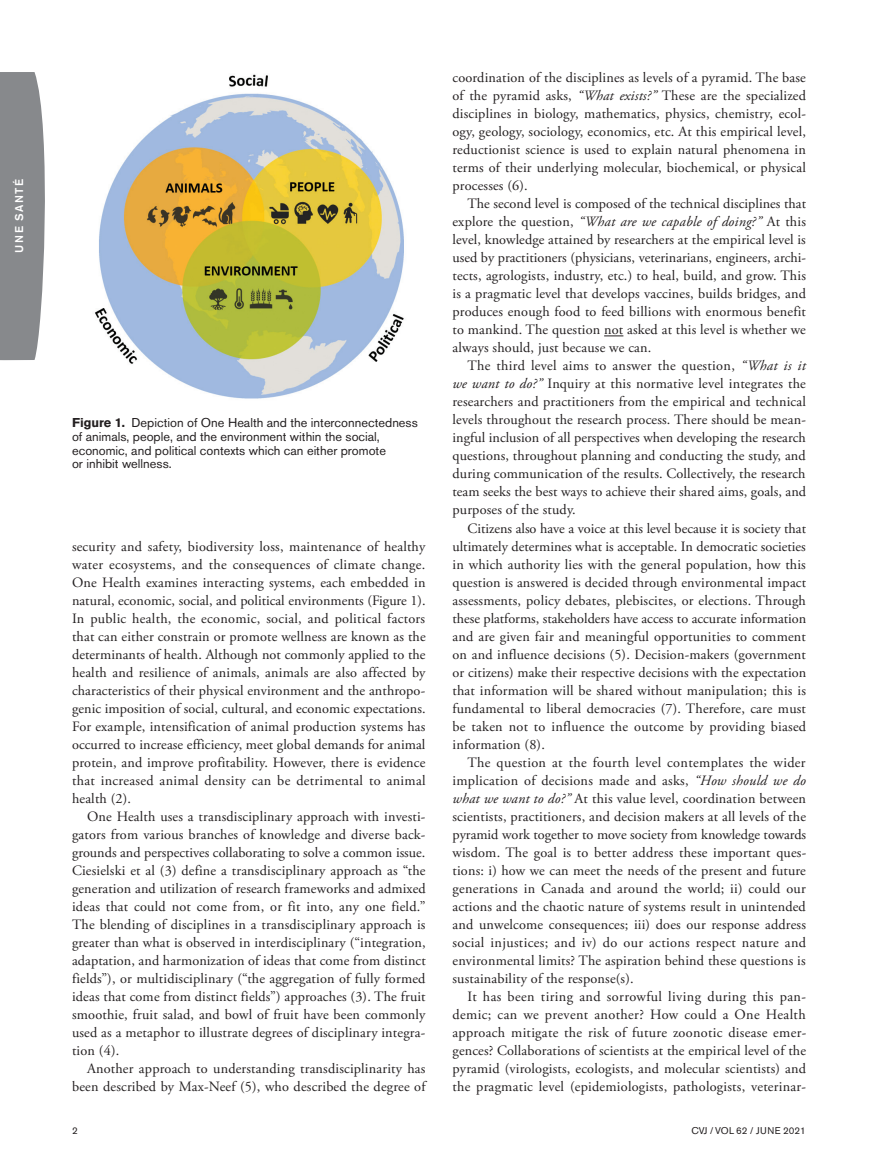
<style>
.page{position:relative;width:878px;height:1175px;background:#fff}
.page>*{position:absolute;margin:0;border:0;box-sizing:border-box;transform-origin:0 0}
.t1{font:14.25px/18px "Adobe Garamond Pro";letter-spacing:.01em;color:#231f20;text-align:justify}
.t2{font:12.75px/13.5px "Akzidenz Grotesk BE";color:#231f20}
.t3{font:500 11.25px "Akzidenz Grotesk BE";letter-spacing:.115em;color:#fff}
.t4{font:9.75px "Akzidenz Grotesk BE";color:#231f20}
.s1{font-weight:700}
.s2{font-style:italic}
</style>
<div class="page">
<div style="left:0;top:72px;width:45px;height:288px;background:#87898c"></div>
<svg style="left:604px;top:335px;width:19px;height:1px"></svg>
<img style="left:94px;top:74px;width:310px;height:325px">
<p class="t3" style="left:12px;top:253px;width:75px;rotate:-90deg">UNE SANTÉ</p>
<p class="t2" style="left:72px;top:416px;width:347px"><span class="s1">Figure 1.</span> Depiction of One Health and the interconnectedness of animals, people, and the environment within the social, economic, and political contexts which can either promote<br>or inhibit wellness.</p>
<p class="t1" style="left:72px;top:537px;width:355px">security and safety, biodiversity loss, maintenance of healthy water ecosystems, and the consequences of climate change.<br>One Health examines interacting systems, each embedded in natural, economic, social, and political environments (Figure 1).<br>In public health, the economic, social, and political factors that can either constrain or promote wellness are known as the determinants of health. Although not commonly applied to the health and resilience of animals, animals are also affected by characteristics of their physical environment and the anthropo&shy;genic imposition of social, cultural, and economic expectations.<br>For example, intensification of animal production systems has occurred to increase efficiency, meet global demands for animal protein, and improve profitability. However, there is evidence that increased animal density can be detrimental to animal health (2).</p>
<p class="t1" style="left:72px;top:807px;width:355px;text-indent:15px">One Health uses a transdisciplinary approach with investi&shy;gators from various branches of knowledge and diverse back&shy;grounds and perspectives collaborating to solve a common issue.<br>Ciesielski et al (3) define a transdisciplinary approach as “the generation and utilization of research frameworks and admixed ideas that could not come from, or fit into, any one field.” The blending of disciplines in a transdisciplinary approach is greater than what is observed in interdisciplinary (“integration, adaptation, and harmonization of ideas that come from distinct fields”), or multidisciplinary (“the aggregation of fully formed ideas that come from distinct fields”) approaches (3). The fruit smoothie, fruit salad, and bowl of fruit have been commonly used as a metaphor to illustrate degrees of disciplinary integra&shy;tion (4).</p>
<p class="t1" style="left:72px;top:1059px;width:355px;text-align:right">Another approach to understanding transdisciplinarity has been described by Max-Neef (5), who described the degree of</p>
<p class="t1" style="left:452px;top:69px;width:355px">coordination of the disciplines as levels of a pyramid. The base of the pyramid asks, <span class="s2">“What exists?”</span> These are the specialized disciplines in biology, mathematics, physics, chemistry, ecol&shy;ogy, geology, sociology, economics, etc. At this empirical level, reductionist science is used to explain natural phenomena in terms of their underlying molecular, biochemical, or physical processes (6).</p>
<p class="t1" style="left:452px;top:195px;width:355px;text-indent:15px">The second level is composed of the technical disciplines that explore the question, <span class="s2">“What are we capable of doing?”</span> At this level, knowledge attained by researchers at the empirical level is used by practitioners (physicians, veterinarians, engineers, archi&shy;tects, agrologists, industry, etc.) to heal, build, and grow. This is a pragmatic level that develops vaccines, builds bridges, and produces enough food to feed billions with enormous benefit to mankind. The question not asked at this level is whether we always should, just because we can.</p>
<p class="t1" style="left:452px;top:357px;width:355px;text-indent:15px">The third level aims to answer the question, <span class="s2">“What is it we want to do?”</span> Inquiry at this normative level integrates the researchers and practitioners from the empirical and technical levels throughout the research process. There should be mean&shy;ingful inclusion of all perspectives when developing the research questions, throughout planning and conducting the study, and during communication of the results. Collectively, the research team seeks the best ways to achieve their shared aims, goals, and purposes of the study.</p>
<p class="t1" style="left:452px;top:519px;width:355px;text-indent:15px">Citizens also have a voice at this level because it is society that ultimately determines what is acceptable. In democratic societies in which authority lies with the general population, how this question is answered is decided through environmental impact assessments, policy debates, plebiscites, or elections. Through these platforms, stakeholders have access to accurate information and are given fair and meaningful opportunities to comment on and influence decisions (5). Decision-makers (government or citizens) make their respective decisions with the expectation that information will be shared without manipulation; this is fundamental to liberal democracies (7). Therefore, care must be taken not to influence the outcome by providing biased information (8).</p>
<p class="t1" style="left:452px;top:753px;width:355px;text-indent:15px">The question at the fourth level contemplates the wider implication of decisions made and asks, <span class="s2">“How should we do what we want to do?”</span> At this value level, coordination between scientists, practitioners, and decision makers at all levels of the pyramid work together to move society from knowledge towards wisdom. The goal is to better address these important ques&shy;tions: i) how we can meet the needs of the present and future generations in Canada and around the world; ii) could our actions and the chaotic nature of systems result in unintended and unwelcome consequences; iii) does our response address social injustices; and iv) do our actions respect nature and environmental limits? The aspiration behind these questions is sustainability of the response(s).</p>
<p class="t1" style="left:452px;top:987px;width:355px;text-indent:15px">It has been tiring and sorrowful living during this pan&shy;demic; can we prevent another? How could a One Health approach mitigate the risk of future zoonotic disease emer&shy;gences? Collaborations of scientists at the empirical level of the pyramid (virologists, ecologists, and molecular scientists) and the pragmatic level (epidemiologists, pathologists, veterinar-</p>
<p class="t4" style="left:72px;top:1125px;width:7px">2</p>
<p class="t4" style="left:691px;top:1125px;width:116px">CVJ / VOL 62 / JUNE 2021</p>
</div>
